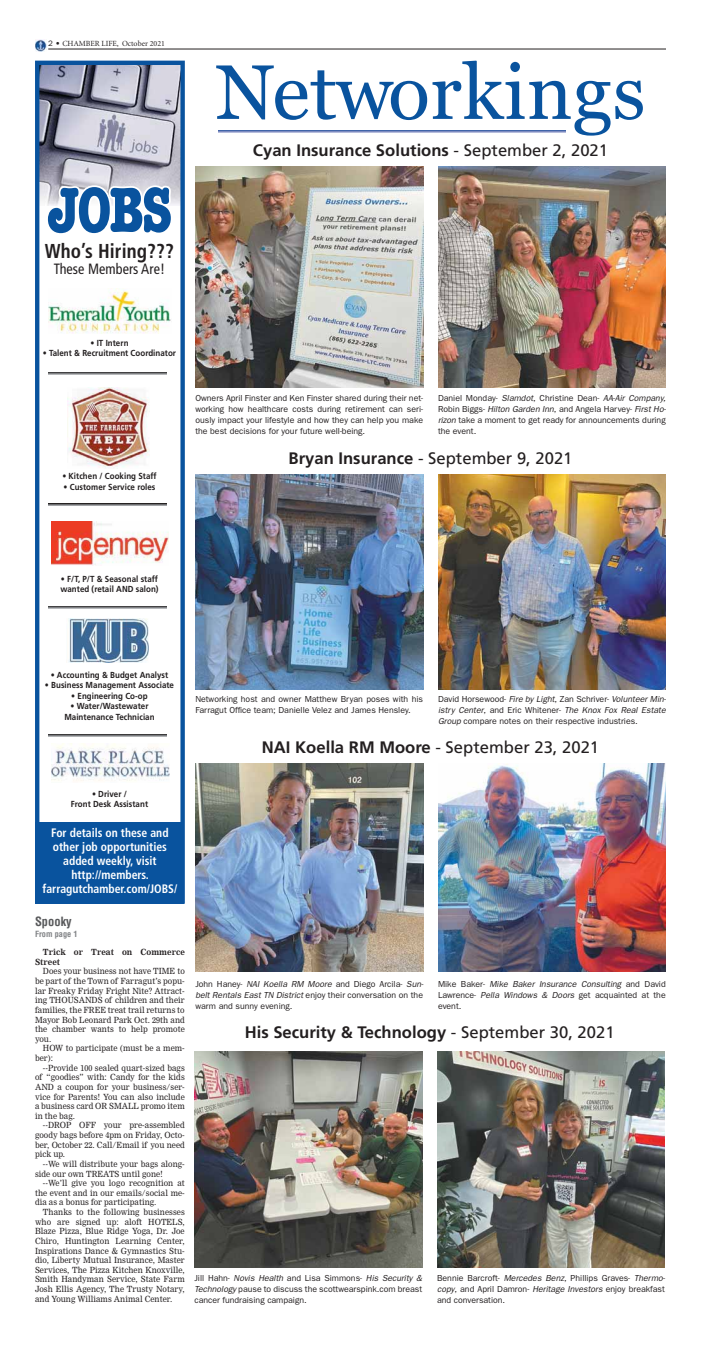
<style>
.page{position:relative;width:702px;height:1355px;background:#fff}
.page>*{position:absolute;margin:0;border:0;box-sizing:border-box;transform-origin:0 0}
.t1{font:77px "Georgia";letter-spacing:.005em;color:#09539e}
.t2{font:700 condensed 65.62px "American Typewriter";color:#09539e;scale:.95 1}
.t3{font:700 condensed 20.12px "Frutiger";letter-spacing:.005em;color:#231f20;scale:.95 1}
.t4{font:700 16.62px "Frutiger";color:#231f20}
.t5{font:16.62px "Frutiger";color:#231f20}
.t6{font:condensed 14.88px "Frutiger";letter-spacing:.005em;color:#231f20;scale:.95 1}
.t7{font:700 condensed 12.42px "Helvetica";color:#58595b}
.t8{font:700 condensed 12.25px/14px "Frutiger";color:#fff;text-align:center;scale:.95 1}
.t9{font:8.75px/10.9px "Franklin Gothic";color:#231f20;text-align:justify}
.t10{font:700 8.75px/10.5px "Frutiger";letter-spacing:.005em;color:#231f20;text-align:center;scale:.91 1}
.t11{font:8.31px/9.6px "Nimrod MT Std";letter-spacing:.005em;color:#231f20;text-align:justify;scale:.95 1}
.t12{font:700 8.31px/9.6px "Nimrod MT Std";letter-spacing:.005em;color:#231f20;scale:.95 1}
.t13{font:700 condensed 8.31px "Helvetica";color:#808285}
.t14{font:7.88px "Minion";color:#231f20}
.s1{font-family:"Franklin Gothic"}
.s2{color:#fff}
.s3{font-weight:400}
.s4{font-style:italic}
.s5{font-weight:700}
</style>
<div class="page">
<hr style="left:48px;top:49px;width:617px;height:1px;background:#231f20">
<svg style="left:35px;top:39px;width:12px;height:12px"></svg>
<svg style="left:218px;top:130px;width:347px;height:2px"></svg>
<img style="left:195px;top:167px;width:228px;height:220px">
<img style="left:195px;top:474px;width:228px;height:215px">
<img style="left:195px;top:763px;width:228px;height:208px">
<img style="left:194px;top:1052px;width:228px;height:215px">
<img style="left:438px;top:167px;width:227px;height:220px">
<img style="left:438px;top:474px;width:227px;height:215px">
<img style="left:438px;top:763px;width:227px;height:208px">
<img style="left:437px;top:1052px;width:227px;height:215px">
<svg style="left:35px;top:61px;width:150px;height:842px"></svg>
<div style="left:35px;top:822px;width:149px;height:81px;background:#09539e"></div>
<svg style="left:48px;top:372px;width:119px;height:2px"></svg>
<hr style="left:48px;top:504px;width:119px;height:1px;background:#6c6d70">
<svg style="left:48px;top:606px;width:119px;height:2px"></svg>
<svg style="left:48px;top:734px;width:119px;height:2px"></svg>
<img style="left:48px;top:288px;width:123px;height:45px">
<img style="left:68px;top:387px;width:81px;height:81px">
<img style="left:51px;top:522px;width:117px;height:44px">
<img style="left:66px;top:618px;width:83px;height:44px">
<img style="left:51px;top:744px;width:118px;height:38px">
<p class="t14" style="left:48px;top:41px;width:118px"><span class="s1">2 •</span> CHAMBER LIFE, October 2021</p>
<h2 class="t2" style="left:47px;top:171px;width:133px"><span class="s2">J</span>OBS</h2>
<h3 class="t3" style="left:45px;top:241px;width:137px">Who’s Hiring???</h3>
<h3 class="t6" style="left:54px;top:264px;width:118px">These Members Are!</h3>
<h1 class="t1" style="left:215px;top:61px;width:432px">Networkings</h1>
<h3 class="t4" style="left:253px;top:142px;width:356px">Cyan Insurance Solutions <span class="s3">- September 2, 2021</span></h3>
<p class="t10" style="left:90px;top:338px;width:43px">• IT Intern</p>
<p class="t10" style="left:43px;top:348px;width:148px">• Talent &amp; Recruitment Coordinator</p>
<p class="t10" style="left:62px;top:471px;width:105px">• Kitchen / Cooking Staff</p>
<p class="t10" style="left:63px;top:482px;width:103px">• Customer Service roles</p>
<p class="t9" style="left:195px;top:393px;width:229px">Owners April Finster and Ken Finster shared during their net&shy;working how healthcare costs during retirement can seri&shy;ously impact your lifestyle and how they can help you make the best decisions for your future well-being.</p>
<p class="t9" style="left:438px;top:393px;width:229px">Daniel Monday- <span class="s4">Slamdot</span>, Christine Dean- <span class="s4">AA-Air Company, </span>Robin Biggs- <span class="s4">Hilton Garden Inn</span>, and Angela Harvey- <span class="s4">First Ho&shy;rizon</span> take a moment to get ready for announcements during the event.</p>
<h3 class="t5" style="left:288px;top:450px;width:285px"><span class="s5">Bryan Insurance</span> - September 9, 2021</h3>
<p class="t10" style="left:60px;top:574px;width:109px;text-align:left">• F/T, P/T &amp; Seasonal staff wanted (retail AND salon)</p>
<p class="t10" style="left:51px;top:670px;width:131px">• Accounting &amp; Budget Analyst</p>
<p class="t10" style="left:45px;top:680px;width:143px">• Business Management Associate</p>
<p class="t10" style="left:71px;top:691px;width:85px">• Engineering Co-op</p>
<p class="t10" style="left:64px;top:701px;width:101px">• Water/Wastewater<br>Maintenance Technician</p>
<p class="t9" style="left:195px;top:694px;width:229px">Networking host and owner Matthew Bryan poses with his<br>Farragut Office team; Danielle Velez and James Hensley.</p>
<p class="t9" style="left:438px;top:694px;width:229px">David Horsewood- <span class="s4">Fire by Light</span>, Zan Schriver- <span class="s4">Volunteer Min&shy;istry Center</span>, and Eric Whitener- <span class="s4">The Knox Fox Real Estate Group</span> compare notes on their respective industries.</p>
<h3 class="t5" style="left:262px;top:739px;width:338px"><span class="s5">NAI Koella RM Moore</span> - September 23, 2021</h3>
<p class="t10" style="left:71px;top:789px;width:86px">• Driver /<br>Front Desk Assistant</p>
<h3 class="t8" style="left:43px;top:826px;width:143px">For details on these and other job opportunities added weekly, visit http://members. farragutchamber.com/JOBS/</h3>
<h3 class="t7" style="left:35px;top:915px;width:38px">Spooky</h3>
<p class="t13" style="left:35px;top:929px;width:44px">From page 1</p>
<p class="t12" style="left:35px;top:947px;width:159px;text-indent:8px">Trick or Treat on Commerce<br>Street</p>
<p class="t11" style="left:35px;top:967px;width:159px;text-indent:8px">Does your business not have TIME to be part of the Town of Farragut’s popu&shy;lar Freaky Friday Fright Nite? Attract&shy;ing THOUSANDS of children and their families, the FREE treat trail returns to Mayor Bob Leonard Park Oct. 29th and the chamber wants to help promote you.</p>
<p class="t11" style="left:35px;top:1044px;width:159px;text-indent:8px">HOW to participate (must be a mem&shy;ber):</p>
<p class="t11" style="left:35px;top:1063px;width:159px;text-indent:8px">--Provide 100 sealed quart-sized bags of “goodies” with: Candy for the kids AND a coupon for your business/ser&shy;vice for Parents! You can also include a business card OR SMALL promo item in the bag.</p>
<p class="t11" style="left:35px;top:1121px;width:159px;text-indent:8px">--DROP OFF your pre-assembled goody bags before 4pm on Friday, Octo&shy;ber, October 22. Call/Email if you need pick up.</p>
<p class="t11" style="left:35px;top:1159px;width:159px;text-indent:8px">--We will distribute your bags along&shy;side our own TREATS until gone!</p>
<p class="t11" style="left:35px;top:1178px;width:159px;text-indent:8px">--We’ll give you logo recognition at the event and in our emails/social me&shy;dia as a bonus for participating.</p>
<p class="t11" style="left:35px;top:1207px;width:159px;text-indent:8px">Thanks to the following businesses who are signed up: aloft HOTELS, Blaze Pizza, Blue Ridge Yoga, Dr. Joe Chiro, Huntington Learning Center, Inspirations Dance &amp; Gymnastics Stu&shy;dio, Liberty Mutual Insurance, Master Services, The Pizza Kitchen Knoxville, Smith Handyman Service, State Farm Josh Ellis Agency, The Trusty Notary, and Young Williams Animal Center.</p>
<p class="t9" style="left:195px;top:979px;width:229px">John Haney- <span class="s4">NAI Koella RM Moore</span> and Diego Arcila- <span class="s4">Sun&shy;belt Rentals East TN District</span> enjoy their conversation on the warm and sunny evening.</p>
<p class="t9" style="left:438px;top:979px;width:229px">Mike Baker- <span class="s4">Mike Baker Insurance Consulting</span> and David Lawrence- <span class="s4">Pella Windows &amp; Doors</span> get acquainted at the event.</p>
<h3 class="t4" style="left:244px;top:1024px;width:371px">His Security &amp; Technology <span class="s3">- September 30, 2021</span></h3>
<p class="t9" style="left:194px;top:1272px;width:229px">Jill Hahn- <span class="s4">Novis Health</span> and Lisa Simmons- <span class="s4">His Security &amp; Technology</span> pause to discuss the scottwearspink.com breast cancer fundraising campaign.</p>
<p class="t9" style="left:437px;top:1272px;width:229px">Bennie Barcroft- <span class="s4">Mercedes Benz</span>, Phillips Graves- <span class="s4">Thermo&shy;copy</span>, and April Damron- <span class="s4">Heritage Investors</span> enjoy breakfast and conversation.</p>
</div>
